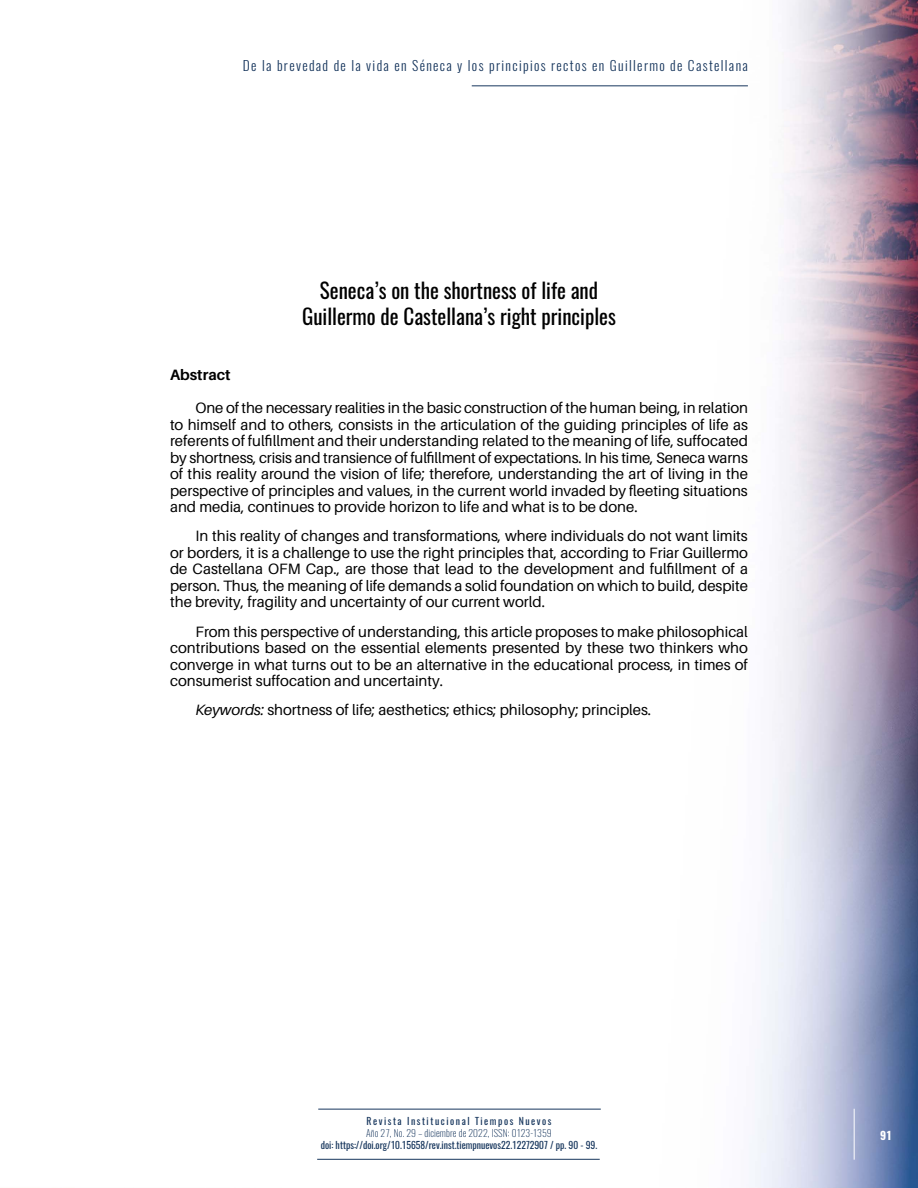
<style>
.page{position:relative;width:918px;height:1188px;background:#fff}
.page>*{position:absolute;margin:0;border:0;box-sizing:border-box;transform-origin:0 0}
.t1{font:21px/25.5px "Oswald";color:#000;text-align:center}
.t2{font:15px/16.5px "Aileron";color:#000;text-align:justify}
.t3{font:700 15px "Aileron";color:#000}
.t4{font:300 13.5px "Oswald";letter-spacing:.1em;color:#17365d}
.t5{font:700 11.25px "Oswald";color:#fff}
.t6{font:9.75px "Oswald";color:#17365d}
.t7{font:200 9.75px "Oswald";letter-spacing:.01em;color:#17365d}
.t8{font:9.75px "Oswald";letter-spacing:.16em;color:#17365d}
.s1{font-style:italic}
</style>
<div class="page">
<img style="left:317px;top:0;width:601px;height:1188px">
<hr style="left:472px;top:85px;width:276px;height:1px;background:#17365d">
<hr style="left:854px;top:1109px;width:1px;height:51px;background:#fff">
<hr style="left:318px;top:1109px;width:283px;height:1px;background:#17365d">
<hr style="left:317px;top:1159px;width:283px;height:1px;background:#17365d">
<p class="t4" style="left:243px;top:57px;width:506px">De la brevedad de la vida en Séneca y los principios rectos en Guillermo de Castellana</p>
<h1 class="t1" style="left:302px;top:278px;width:315px">Seneca’s on the shortness of life and<br>Guillermo de Castellana’s right principles</h1>
<p class="t3" style="left:170px;top:366px;width:62px">Abstract</p>
<p class="t2" style="left:170px;top:400px;width:579px;text-indent:26px">One of the necessary realities in the basic construction of the human being, in relation to himself and to others, consists in the articulation of the guiding principles of life as referents of fulfillment and their understanding related to the meaning of life, suffocated by shortness, crisis and transience of fulfillment of expectations. In his time, Seneca warns of this reality around the vision of life; therefore, understanding the art of living in the perspective of principles and values, in the current world invaded by fleeting situations and media, continues to provide horizon to life and what is to be done.</p>
<p class="t2" style="left:170px;top:528px;width:579px;text-indent:26px">In this reality of changes and transformations, where individuals do not want limits or borders, it is a challenge to use the right principles that, according to Friar Guillermo de Castellana OFM Cap., are those that lead to the development and fulfillment of a person. Thus, the meaning of life demands a solid foundation on which to build, despite the brevity, fragility and uncertainty of our current world.</p>
<p class="t2" style="left:170px;top:623px;width:579px;text-indent:26px">From this perspective of understanding, this article proposes to make philosophical contributions based on the essential elements presented by these two thinkers who converge in what turns out to be an alternative in the educational process, in times of consumerist suffocation and uncertainty.</p>
<p class="t2" style="left:196px;top:702px;width:457px"><span class="s1">Keywords:</span> shortness of life; aesthetics; ethics; philosophy; principles.</p>
<p class="t8" style="left:366px;top:1115px;width:187px">Revista Institucional Tiempos Nuevos</p>
<p class="t7" style="left:366px;top:1127px;width:187px">Año 27, No. 29 – diciembre de 2022, ISSN: 0123-1359</p>
<p class="t6" style="left:321px;top:1139px;width:278px">doi: https://doi.org/10.15658/rev.inst.tiempnuevos22.12272907 / pp. 90 - 99.</p>
<p class="t5" style="left:880px;top:1128px;width:13px">91</p>
</div>
